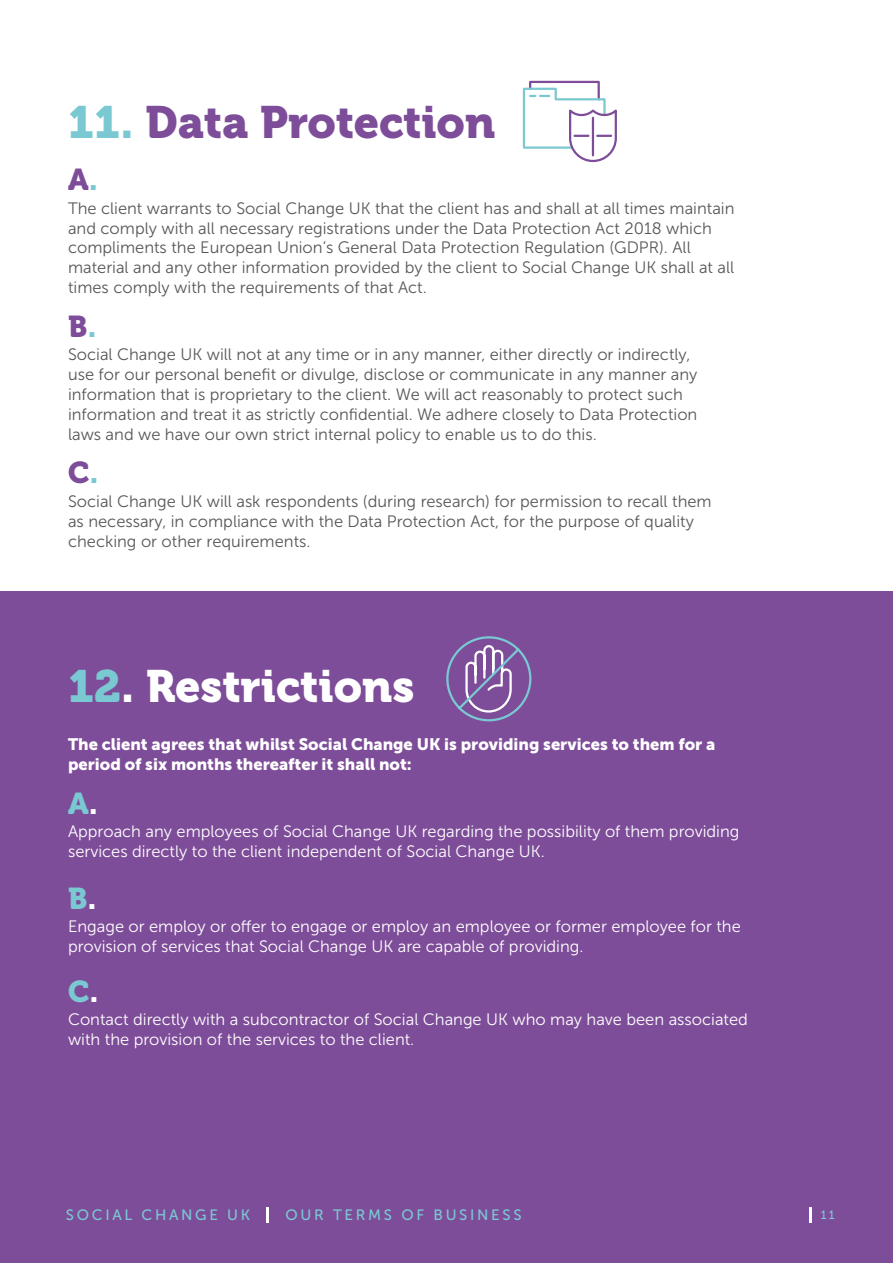
<style>
.page{position:relative;width:893px;height:1263px;background:#fff}
.page>*{position:absolute;margin:0;border:0;box-sizing:border-box;transform-origin:0 0}
.t1{font:45px "Museo 900";color:#7e4d99}
.t2{font:45px "Museo 900";color:#fff}
.t3{font:30px "Museo 900";color:#7ac9d2}
.t4{font:30px "Museo 900";color:#7e4d99}
.t5{font:16.5px/19.8px "Museo Sans 300";color:#575756}
.t6{font:16.5px/19.8px "Museo Sans 300";color:#fff}
.t7{font:16.5px/19.8px "Museo Sans 900";color:#fff}
.t8{font:15px "Museo Sans 500";letter-spacing:.18em;color:#7ac9d2}
.t9{font:12px "Museo Sans 500";color:#7ac9d2}
.s1{color:#7ac9d2}
.s2{color:#fff}
</style>
<div class="page">
<div style="left:0;top:592px;width:893px;height:671px;background:#7e4d99"></div>
<svg style="left:809px;top:1207px;width:2px;height:15px"></svg>
<hr style="left:266px;top:1207px;width:3px;height:15px;background:#fff">
<svg style="left:522px;top:80px;width:95px;height:83px"></svg>
<svg style="left:446px;top:636px;width:86px;height:86px"></svg>
<h1 class="t1" style="left:68px;top:97px;width:429px"><span class="s1">11.</span> Data Protection</h1>
<h2 class="t4" style="left:68px;top:162px;width:31px">A<span class="s1">.</span></h2>
<p class="t5" style="left:68px;top:198px;width:668px">The client warrants to Social Change UK that the client has and shall at all times maintain and comply with all necessary registrations under the Data Protection Act 2018 which compliments the European Union’s General Data Protection Regulation (GDPR). All material and any other information provided by the client to Social Change UK shall at all times comply with the requirements of that Act.</p>
<h2 class="t4" style="left:68px;top:309px;width:30px">B<span class="s1">.</span></h2>
<p class="t5" style="left:68px;top:345px;width:631px">Social Change UK will not at any time or in any manner, either directly or indirectly, use for our personal benefit or divulge, disclose or communicate in any manner any information that is proprietary to the client. We will act reasonably to protect such information and treat it as strictly confidential. We adhere closely to Data Protection laws and we have our own strict internal policy to enable us to do this.</p>
<h2 class="t4" style="left:68px;top:456px;width:32px">C<span class="s1">.</span></h2>
<p class="t5" style="left:68px;top:492px;width:645px">Social Change UK will ask respondents (during research) for permission to recall them as necessary, in compliance with the Data Protection Act, for the purpose of quality checking or other requirements.</p>
<h1 class="t2" style="left:68px;top:660px;width:348px"><span class="s1">12</span>. Restrictions</h1>
<p class="t7" style="left:68px;top:735px;width:649px">The client agrees that whilst Social Change UK is providing services to them for a period of six months thereafter it shall not:</p>
<h2 class="t3" style="left:68px;top:786px;width:31px">A<span class="s2">.</span></h2>
<p class="t6" style="left:68px;top:821px;width:673px">Approach any employees of Social Change UK regarding the possibility of them providing services directly to the client independent of Social Change UK.</p>
<h2 class="t3" style="left:68px;top:881px;width:30px">B<span class="s2">.</span></h2>
<p class="t6" style="left:68px;top:917px;width:674px">Engage or employ or offer to engage or employ an employee or former employee for the provision of services that Social Change UK are capable of providing.</p>
<h2 class="t3" style="left:68px;top:974px;width:32px">C<span class="s2">.</span></h2>
<p class="t6" style="left:68px;top:1009px;width:681px">Contact directly with a subcontractor of Social Change UK who may have been associated with the provision of the services to the client.</p>
<p class="t8" style="left:66px;top:1207px;width:186px">SOCIAL CHANGE UK</p>
<p class="t8" style="left:286px;top:1207px;width:238px">OUR TERMS OF BUSINESS</p>
<p class="t9" style="left:821px;top:1208px;width:15px">11</p>
</div>
